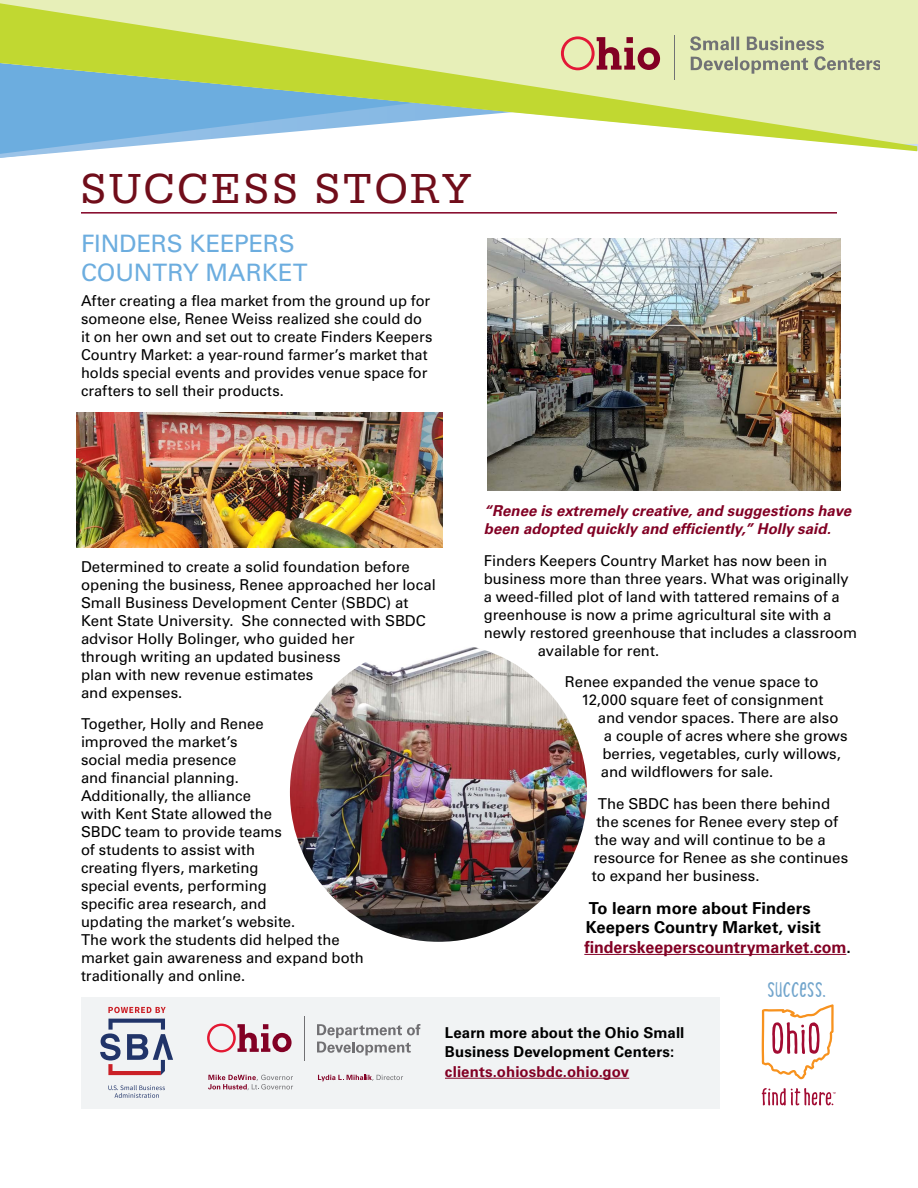
<style>
.page{position:relative;width:918px;height:1188px;background:#fff}
.page>*{position:absolute;margin:0;border:0;box-sizing:border-box;transform-origin:0 0}
.body{font:43.5px "Serifa";letter-spacing:.075em;color:#700d1a}
.body-2{font:24px/28.8px "Univers LT Pro 55 Roman";letter-spacing:-.005em;color:#6caddf}
.t1{font:700 19.65px "handy";letter-spacing:-.03em;color:#72a5cc}
.body1{font:700 16.5px/19.5px "Univers LT Pro 65";letter-spacing:.005em;color:#000}
.body-3{font:15px/18px "Univers LT Pro 55 Roman";color:#000}
.callout{font:italic 700 15px/18px "Univers LT Pro 65";color:#820024}
.body1-2{font:700 15px/19.5px "Univers LT Pro 65";letter-spacing:.005em;color:#000}
.s1{color:#820024}
</style>
<div class="page">
<div style="left:0;top:0;width:918px;height:144px;background:#e7efb8"></div>
<svg style="left:0;top:3px;width:917px;height:148px"></svg>
<hr style="left:584px;top:954px;width:262px;height:1px;background:#820024">
<hr style="left:674px;top:35px;width:1px;height:45px;background:#717275">
<svg style="left:561px;top:36px;width:99px;height:34px"></svg>
<svg style="left:690px;top:36px;width:49px;height:14px"></svg>
<svg style="left:747px;top:37px;width:77px;height:13px"></svg>
<svg style="left:691px;top:57px;width:117px;height:17px"></svg>
<svg style="left:814px;top:56px;width:66px;height:14px"></svg>
<hr style="left:81px;top:212px;width:756px;height:2px;background:#820024">
<img style="left:487px;top:238px;width:353px;height:253px">
<img style="left:290px;top:647px;width:297px;height:295px">
<div style="left:81px;top:997px;width:638px;height:111px;background:#f1f3f4"></div>
<hr style="left:445px;top:1078px;width:184px;height:1px;background:#820024">
<svg style="left:208px;top:1075px;width:85px;height:15px"></svg>
<svg style="left:318px;top:1075px;width:85px;height:6px"></svg>
<svg style="left:207px;top:1024px;width:85px;height:28px"></svg>
<hr style="left:304px;top:1016px;width:1px;height:44px;background:#717073">
<svg style="left:317px;top:1024px;width:103px;height:31px"></svg>
<svg style="left:100px;top:1019px;width:73px;height:56px"></svg>
<svg style="left:108px;top:1085px;width:57px;height:13px"></svg>
<svg style="left:108px;top:1007px;width:58px;height:6px"></svg>
<svg style="left:762px;top:1088px;width:74px;height:17px"></svg>
<svg style="left:762px;top:1004px;width:72px;height:75px"></svg>
<img style="left:77px;top:412px;width:366px;height:135px">
<p class="body" style="left:81px;top:164px;width:392px">SUCCESS STORY</p>
<p class="body-2" style="left:81px;top:229px;width:228px">FINDERS KEEPERS<br>COUNTRY MARKET</p>
<p class="body-3" style="left:81px;top:292px;width:353px">After creating a flea market from the ground up for someone else, Renee Weiss realized she could do it on her own and set out to create Finders Keepers Country Market: a year-round farmer’s market that holds special events and provides venue space for crafters to sell their products.</p>
<p class="body-3" style="left:81px;top:558px;width:356px">Determined to create a solid foundation before opening the business, Renee approached her local Small Business Development Center (SBDC) at Kent State University. She connected with SBDC advisor Holly Bolinger, who guided her<br>through writing an updated business<br>plan with new revenue estimates<br>and expenses.</p>
<p class="body-3" style="left:81px;top:715px;width:284px">Together, Holly and Renee<br>improved the market’s<br>social media presence<br>and financial planning.<br>Additionally, the alliance<br>with Kent State allowed the<br>SBDC team to provide teams<br>of students to assist with<br>creating flyers, marketing<br>special events, performing<br>specific area research, and<br>updating the market’s website.<br>The work the students did helped the market gain awareness and expand both traditionally and online.</p>
<p class="callout" style="left:484px;top:502px;width:369px">“Renee is extremely creative, and suggestions have been adopted quickly and efficiently,” Holly said.</p>
<p class="body-3" style="left:484px;top:551px;width:345px">Finders Keepers Country Market has now been in</p>
<p class="body-3" style="left:484px;top:569px;width:367px">business more than three years. What was originally</p>
<p class="body-3" style="left:484px;top:587px;width:357px">a weed-filled plot of land with tattered remains of a</p>
<p class="body-3" style="left:484px;top:605px;width:349px">greenhouse is now a prime agricultural site with a</p>
<p class="body-3" style="left:484px;top:623px;width:375px">newly restored greenhouse that includes a classroom</p>
<p class="body-3" style="left:538px;top:641px;width:123px">available for rent.</p>
<p class="body-3" style="left:565px;top:673px;width:255px">Renee expanded the venue space to</p>
<p class="body-3" style="left:581px;top:691px;width:244px">12,000 square feet of consignment</p>
<p class="body-3" style="left:598px;top:709px;width:242px">and vendor spaces. There are also</p>
<p class="body-3" style="left:604px;top:727px;width:245px">a couple of acres where she grows</p>
<p class="body-3" style="left:602px;top:745px;width:240px">berries, vegetables, curly willows,</p>
<p class="body-3" style="left:601px;top:763px;width:174px">and wildflowers for sale.</p>
<p class="body-3" style="left:598px;top:794px;width:234px">The SBDC has been there behind</p>
<p class="body-3" style="left:596px;top:812px;width:243px">the scenes for Renee every step of</p>
<p class="body-3" style="left:595px;top:830px;width:232px">the way and will continue to be a</p>
<p class="body-3" style="left:593px;top:848px;width:256px">resource for Renee as she continues</p>
<p class="body-3" style="left:592px;top:866px;width:169px">to expand her business.</p>
<p class="body1" style="left:584px;top:898px;width:268px">To learn more about Finders<br>Keepers Country Market, visit <span class="s1">finderskeeperscountrymarket.com</span>.</p>
<p class="t1" style="left:767px;top:975px;width:61px">SUCCESS.</p>
<p class="body1-2" style="left:445px;top:1023px;width:241px">Learn more about the Ohio Small<br>Business Development Centers: <span class="s1">clients.ohiosbdc.ohio.gov</span></p>
</div>
